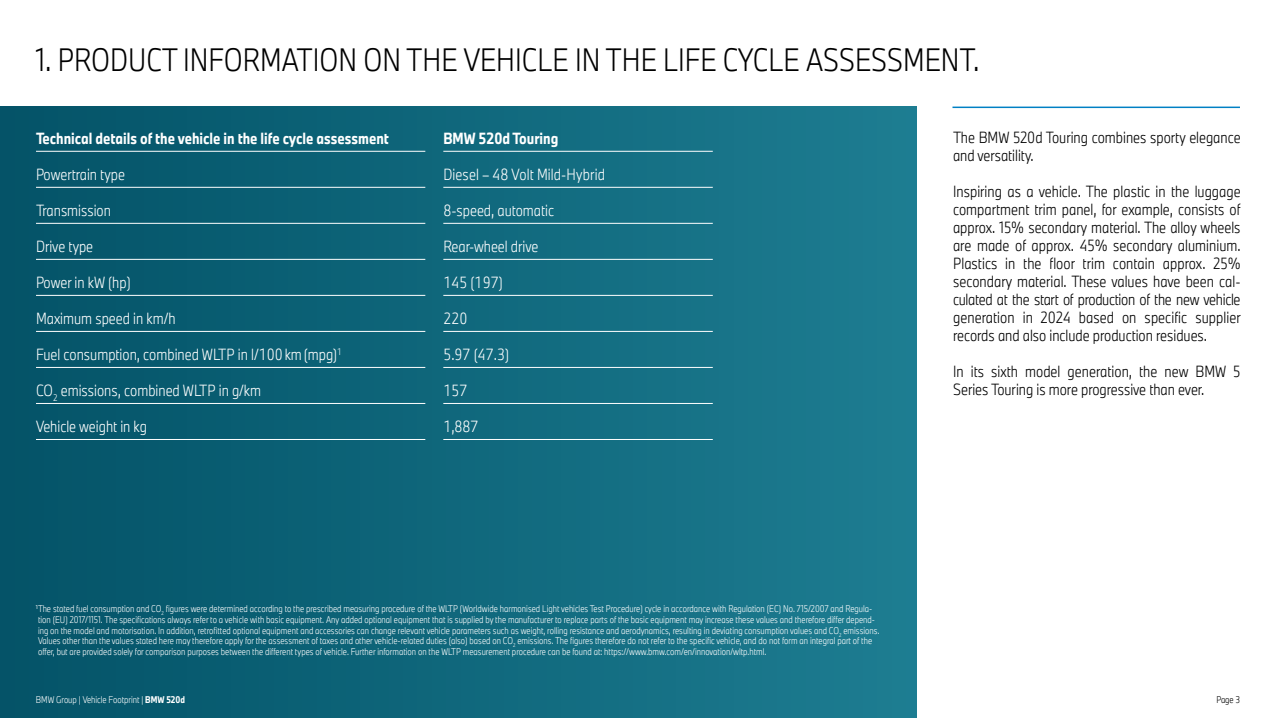
<style>
.page{position:relative;width:1276px;height:718px;background:#fff}
.page>*{position:absolute;margin:0;border:0;box-sizing:border-box;transform-origin:0 0}
.t1{font:300 30px "BMW Group TN Condensed Pro";color:#000}
.t2{font:300 15px/18px "BMW Group TN Condensed Pro";color:#000}
.t3{font:300 15px "BMW Group TN Condensed";color:#fff}
.t4{font:700 15px "BMW Group TN Condensed";color:#fff}
.t5{font:300 9px/10.8px "BMW Group TN Condensed Pro";color:#fff}
.t6{font:300 9px "BMW Group TN Condensed Pro";color:#000}
.s1{font-weight:700}
</style>
<div class="page">
<div style="left:0;top:106px;width:916px;height:612px;background:linear-gradient(to right,#045367,#1d7d92)"></div>
<hr style="left:952px;top:106px;width:288px;height:2px;background:#0080c4">
<hr style="left:36px;top:151px;width:389px;height:1px;background:#fff">
<hr style="left:443px;top:151px;width:270px;height:1px;background:#fff">
<hr style="left:36px;top:187px;width:389px;height:1px;background:#fff">
<hr style="left:443px;top:187px;width:270px;height:1px;background:#fff">
<hr style="left:36px;top:223px;width:389px;height:1px;background:#fff">
<hr style="left:443px;top:223px;width:270px;height:1px;background:#fff">
<hr style="left:36px;top:259px;width:389px;height:1px;background:#fff">
<hr style="left:443px;top:259px;width:270px;height:1px;background:#fff">
<hr style="left:36px;top:295px;width:389px;height:1px;background:#fff">
<hr style="left:443px;top:295px;width:270px;height:1px;background:#fff">
<hr style="left:36px;top:331px;width:389px;height:1px;background:#fff">
<hr style="left:443px;top:331px;width:270px;height:1px;background:#fff">
<hr style="left:36px;top:367px;width:389px;height:1px;background:#fff">
<hr style="left:443px;top:367px;width:270px;height:1px;background:#fff">
<hr style="left:36px;top:403px;width:389px;height:1px;background:#fff">
<hr style="left:443px;top:403px;width:270px;height:1px;background:#fff">
<hr style="left:36px;top:439px;width:389px;height:1px;background:#fff">
<hr style="left:443px;top:439px;width:270px;height:1px;background:#fff">
<h1 class="t1" style="left:36px;top:38px;width:945px">1. PRODUCT INFORMATION ON THE VEHICLE IN THE LIFE CYCLE ASSESSMENT.</h1>
<h2 class="t4" style="left:36px;top:127px;width:354px">Technical details of the vehicle in the life cycle assessment</h2>
<h2 class="t4" style="left:443px;top:127px;width:117px">BMW 520d Touring</h2>
<h2 class="t3" style="left:36px;top:164px;width:91px">Powertrain type</h2>
<h2 class="t3" style="left:443px;top:164px;width:163px">Diesel – 48 Volt Mild-Hybrid</h2>
<h2 class="t3" style="left:36px;top:200px;width:77px">Transmission</h2>
<h2 class="t3" style="left:443px;top:200px;width:112px">8-speed, automatic</h2>
<h2 class="t3" style="left:36px;top:236px;width:59px">Drive type</h2>
<h2 class="t3" style="left:443px;top:236px;width:97px">Rear-wheel drive</h2>
<h2 class="t3" style="left:36px;top:272px;width:96px">Power in kW (hp)</h2>
<h2 class="t3" style="left:443px;top:272px;width:61px">145 (197)</h2>
<h2 class="t3" style="left:36px;top:308px;width:141px">Maximum speed in km/h</h2>
<h2 class="t3" style="left:443px;top:308px;width:26px">220</h2>
<h2 class="t3" style="left:36px;top:344px;width:307px">Fuel consumption, combined WLTP in l/100km(mpg)<sup>1</sup></h2>
<h2 class="t3" style="left:443px;top:344px;width:67px">5.97 (47.3)</h2>
<h2 class="t3" style="left:36px;top:380px;width:227px">CO<sub>2</sub> emissions, combined WLTP in g/km</h2>
<h2 class="t3" style="left:443px;top:380px;width:26px">157</h2>
<h2 class="t3" style="left:36px;top:416px;width:112px">Vehicle weight in kg</h2>
<h2 class="t3" style="left:443px;top:416px;width:37px">1,887</h2>
<p class="t5" style="left:36px;top:603px;width:845px">1The stated fuel consumption and CO<sub>2</sub> figures were determined according to the prescribed measuring procedure of the WLTP (Worldwide harmonised Light vehicles Test Procedure) cycle in accordance with Regulation (EC) No. 715/2007 and Regula&shy;tion (EU) 2017/1151. The specifications always refer to a vehicle with basic equipment. Any added optional equipment that is supplied by the manufacturer to replace parts of the basic equipment may increase these values and therefore differ depend&shy;ing on the model and motorisation. In addition, retrofitted optional equipment and accessories can change relevant vehicle parameters such as weight, rolling resistance and aerodynamics, resulting in deviating consumption values and CO<sub>2</sub> emissions.<br>Values other than the values stated here may therefore apply for the assessment of taxes and other vehicle-related duties (also) based on CO<sub>2</sub> emissions. The figures therefore do not refer to the specific vehicle, and do not form an integral part of the offer, but are provided solely for comparison purposes between the different types of vehicle. Further information on the WLTP measurement procedure can be found at: https://www.bmw.com/en/innovation/wltp.html.</p>
<h2 class="t2" style="left:953px;top:127px;width:289px">The BMW 520d Touring combines sporty elegance and versatility.</h2>
<p class="t2" style="left:953px;top:181px;width:289px;text-align:justify">Inspiring as a vehicle. The plastic in the luggage compartment trim panel, for example, consists of approx. 15% secondary material. The alloy wheels are made of approx. 45% secondary aluminium.<br>Plastics in the floor trim contain approx. 25% secondary material. These values have been cal&shy;culated at the start of production of the new vehicle generation in 2024 based on specific supplier records and also include production residues.</p>
<h2 class="t2" style="left:953px;top:361px;width:289px">In its sixth model generation, the new BMW 5<br>Series Touring is more progressive than ever.</h2>
<p class="t5" style="left:36px;top:694px;width:151px">BMW Group | Vehicle Footprint | <span class="s1">BMW 520d</span></p>
<p class="t6" style="left:1216px;top:693px;width:25px">Page 3</p>
</div>
